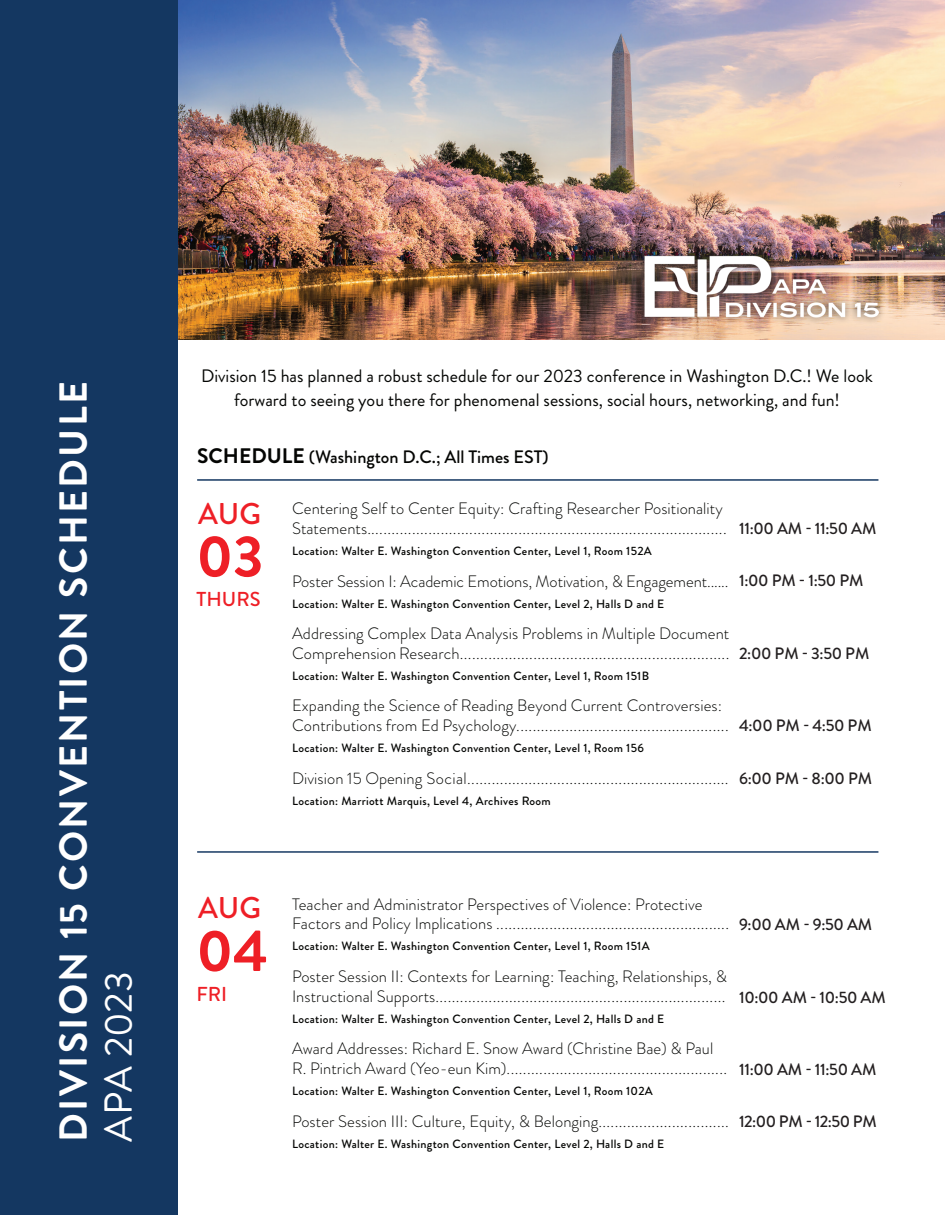
<style>
.page{position:relative;width:945px;height:1215px;background:#fff}
.page>*{position:absolute;margin:0;border:0;box-sizing:border-box;transform-origin:0 0}
.t1{font:700 58.5px "Brandon Grotesque";color:#ee1f26}
.t2{font:700 39px "Brandon Grotesque";letter-spacing:.06em;color:#fff}
.t3{font:39px "Brandon Grotesque";color:#fff}
.t4{font:500 30px "Brandon Grotesque";letter-spacing:-.005em;color:#ee1f26}
.t5{font:500 20.1px "Brandon Grotesque";color:#ee1f26}
.t6{font:18px/24px "Brandon Grotesque";color:#040503;text-align:center}
.t7{font:500 18px "Brandon Grotesque";color:#040503}
.t8{font:300 16.5px/19.8px "Brandon Grotesque";letter-spacing:.005em;color:#040503}
.t9{font:500 16.5px "Brandon Grotesque";letter-spacing:-.02em;color:#231f20}
.t10{font:500 12px "Brandon Grotesque";letter-spacing:.025em;color:#040503}
.s1{font-weight:700;font-size:21px}
</style>
<div class="page">
<img style="left:178px;top:0;width:767px;height:340px">
<hr style="left:197px;top:479px;width:681px;height:2px;background:#143761">
<div style="left:0;top:0;width:178px;height:1215px;background:#143761"></div>
<hr style="left:197px;top:851px;width:681px;height:2px;background:#143761">
<div style="left:637px;top:248px;width:249px;height:76px;background:#231f20;opacity:.75"></div>
<img style="left:644px;top:255px;width:234px;height:62px">
<h2 class="t2" style="left:46px;top:1142px;width:762px;rotate:-90deg">DIVISION 15 CONVENTION SCHEDULE</h2>
<h2 class="t3" style="left:91px;top:1142px;width:172px;rotate:-90deg">APA 2023</h2>
<p class="t6" style="left:201px;top:364px;width:673px">Division 15 has planned a robust schedule for our 2023 conference in Washington D.C.! We look forward to seeing you there for phenomenal sessions, social hours, networking, and fun!</p>
<p class="t7" style="left:197px;top:444px;width:353px"><span class="s1">SCHEDULE</span> (Washington D.C.; All Times EST)</p>
<p class="t8" style="left:292px;top:499px;width:436px">Centering Self to Center Equity: Crafting Researcher Positionality<br>Statements........................................................................................</p>
<p class="t10" style="left:292px;top:543px;width:361px">Location: Walter E. Washington Convention Center, Level 1, Room 152A</p>
<p class="t8" style="left:292px;top:571px;width:438px">Poster Session I: Academic Emotions, Motivation, &amp; Engagement......</p>
<p class="t10" style="left:292px;top:595px;width:374px">Location: Walter E. Washington Convention Center, Level 2, Halls D and E</p>
<p class="t8" style="left:292px;top:624px;width:439px">Addressing Complex Data Analysis Problems in Multiple Document<br>Comprehension Research..................................................................</p>
<p class="t10" style="left:292px;top:667px;width:359px">Location: Walter E. Washington Convention Center, Level 1, Room 151B</p>
<p class="t8" style="left:292px;top:696px;width:438px">Expanding the Science of Reading Beyond Current Controversies:<br>Contributions from Ed Psychology....................................................</p>
<p class="t10" style="left:292px;top:740px;width:353px">Location: Walter E. Washington Convention Center, Level 1, Room 156</p>
<p class="t8" style="left:292px;top:768px;width:438px">Division 15 Opening Social................................................................</p>
<p class="t10" style="left:292px;top:792px;width:260px">Location: Marriott Marquis, Level 4, Archives Room</p>
<h3 class="t4" style="left:198px;top:493px;width:64px">AUG</h3>
<h1 class="t1" style="left:196px;top:515px;width:68px">03</h1>
<p class="t5" style="left:196px;top:585px;width:66px">THURS</p>
<p class="t9" style="left:739px;top:517px;width:139px">11:00 AM - 11:50 AM</p>
<p class="t9" style="left:739px;top:569px;width:126px">1:00 PM - 1:50 PM</p>
<p class="t9" style="left:739px;top:642px;width:132px">2:00 PM - 3:50 PM</p>
<p class="t9" style="left:739px;top:714px;width:134px">4:00 PM - 4:50 PM</p>
<p class="t9" style="left:739px;top:767px;width:135px">6:00 PM - 8:00 PM</p>
<h3 class="t4" style="left:198px;top:887px;width:64px">AUG</h3>
<h1 class="t1" style="left:196px;top:910px;width:73px">04</h1>
<p class="t5" style="left:196px;top:980px;width:32px">FRI</p>
<p class="t8" style="left:292px;top:894px;width:438px">Teacher and Administrator Perspectives of Violence: Protective<br>Factors and Policy Implications .........................................................</p>
<p class="t10" style="left:292px;top:938px;width:359px">Location: Walter E. Washington Convention Center, Level 1, Room 151A</p>
<p class="t8" style="left:292px;top:966px;width:436px">Poster Session II: Contexts for Learning: Teaching, Relationships, &amp;<br>Instructional Supports.......................................................................</p>
<p class="t10" style="left:292px;top:1010px;width:374px">Location: Walter E. Washington Convention Center, Level 2, Halls D and E</p>
<p class="t8" style="left:292px;top:1039px;width:437px">Award Addresses: Richard E. Snow Award (Christine Bae) &amp; Paul<br>R. Pintrich Award (Yeo-eun Kim)......................................................</p>
<p class="t10" style="left:292px;top:1083px;width:362px">Location: Walter E. Washington Convention Center, Level 1, Room 102A</p>
<p class="t8" style="left:292px;top:1111px;width:438px">Poster Session III: Culture, Equity, &amp; Belonging................................</p>
<p class="t10" style="left:292px;top:1135px;width:374px">Location: Walter E. Washington Convention Center, Level 2, Halls D and E</p>
<p class="t9" style="left:739px;top:913px;width:135px">9:00 AM - 9:50 AM</p>
<p class="t9" style="left:739px;top:986px;width:148px">10:00 AM - 10:50 AM</p>
<p class="t9" style="left:739px;top:1058px;width:139px">11:00 AM - 11:50 AM</p>
<p class="t9" style="left:739px;top:1110px;width:139px">12:00 PM - 12:50 PM</p>
</div>
